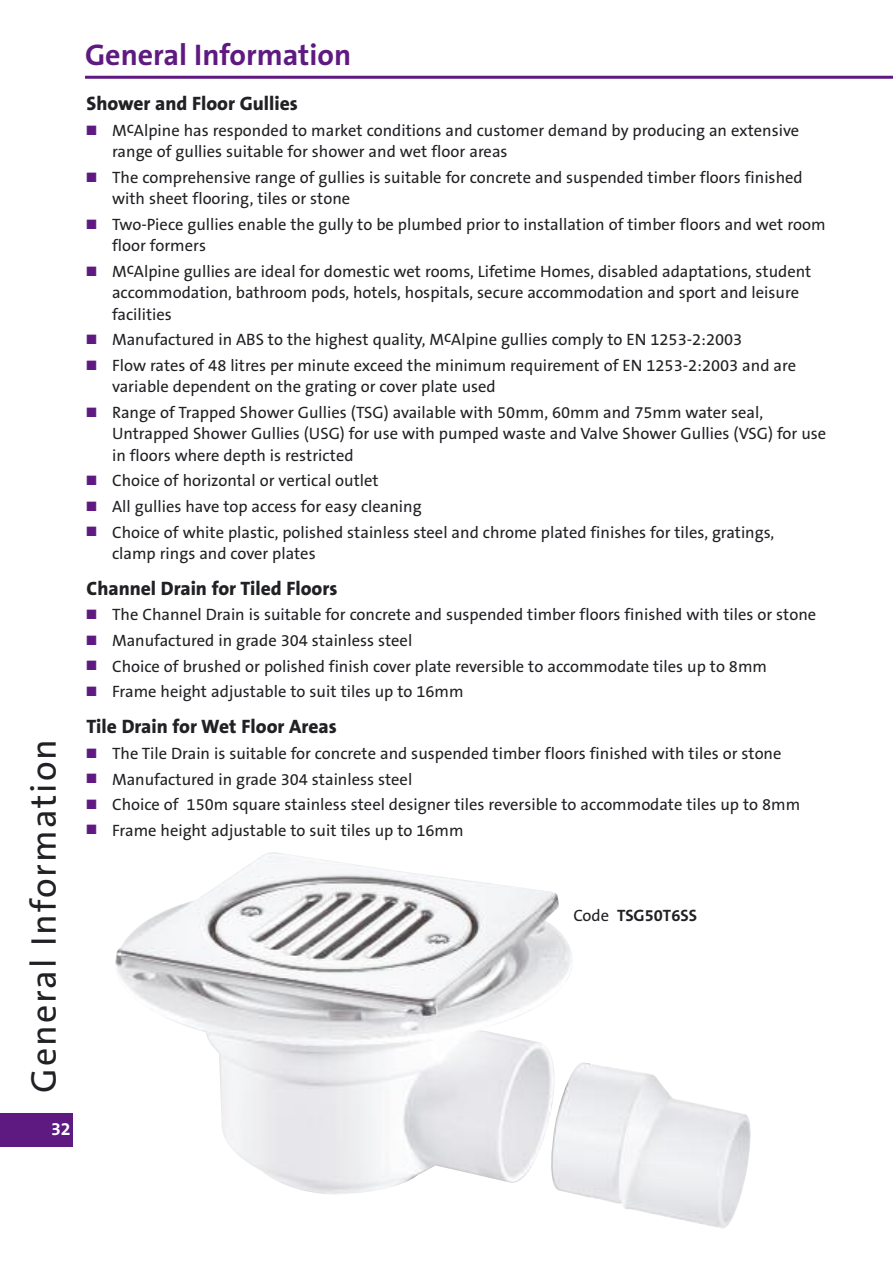
<style>
.page{position:relative;width:893px;height:1263px;background:#fff}
.page>*{position:absolute;margin:0;border:0;box-sizing:border-box;transform-origin:0 0}
.t1{font:36px "The Sans B5 Plain";letter-spacing:.055em;color:#212125}
.t2{font:700 30px "The Sans B7";color:#5e1a81}
.t3{font:800 19.5px "The Sans B8";color:#212125}
.t4{font:700 18px "The Sans B7";color:#fff}
.t5{font:16.5px/21.3px "The Sans B5 Plain";color:#212125}
.t6{font:700 16.5px "The Sans B7";color:#212125}
.s1{color:#5e1a81}
.s2{font-family:"The Sans B5 Plain";font-weight:400}
</style>
<div class="page">
<img style="left:115px;top:852px;width:636px;height:377px">
<div style="left:0;top:1113px;width:72px;height:34px;background:#5e1a81"></div>
<hr style="left:85px;top:76px;width:808px;height:3px;background:#5e1a81">
<h1 class="t1" style="left:25px;top:1093px;width:355px;rotate:-90deg">General Information</h1>
<p class="t4" style="left:51px;top:1119px;width:21px">32</p>
<h2 class="t2" style="left:85px;top:39px;width:268px">General Information</h2>
<p class="t3" style="left:87px;top:93px;width:213px">Shower and Floor Gullies</p>
<p class="t5" style="left:112px;top:120px;width:689px;text-indent:-26px"><span class="s1">■</span> McAlpine has responded to market conditions and customer demand by producing an extensive range of gullies suitable for shower and wet floor areas</p>
<p class="t5" style="left:112px;top:167px;width:692px;text-indent:-26px"><span class="s1">■</span> The comprehensive range of gullies is suitable for concrete and suspended timber floors finished with sheet flooring, tiles or stone</p>
<p class="t5" style="left:112px;top:214px;width:715px;text-indent:-26px"><span class="s1">■</span> Two-Piece gullies enable the gully to be plumbed prior to installation of timber floors and wet room floor formers</p>
<p class="t5" style="left:112px;top:261px;width:701px;text-indent:-26px"><span class="s1">■</span> McAlpine gullies are ideal for domestic wet rooms, Lifetime Homes, disabled adaptations, student accommodation, bathroom pods, hotels, hospitals, secure accommodation and sport and leisure facilities</p>
<p class="t5" style="left:87px;top:330px;width:657px"><span class="s1">■</span> Manufactured in ABS to the highest quality, McAlpine gullies comply to EN 1253-2:2003</p>
<p class="t5" style="left:112px;top:355px;width:685px;text-indent:-26px"><span class="s1">■</span> Flow rates of 48 litres per minute exceed the minimum requirement of EN 1253-2:2003 and are variable dependent on the grating or cover plate used</p>
<p class="t5" style="left:112px;top:402px;width:716px;text-indent:-26px"><span class="s1">■</span> Range of Trapped Shower Gullies (TSG) available with 50mm, 60mm and 75mm water seal,<br>Untrapped Shower Gullies (USG) for use with pumped waste and Valve Shower Gullies (VSG) for use in floors where depth is restricted</p>
<p class="t5" style="left:87px;top:471px;width:294px"><span class="s1">■</span> Choice of horizontal or vertical outlet</p>
<p class="t5" style="left:87px;top:496px;width:337px"><span class="s1">■</span> All gullies have top access for easy cleaning</p>
<p class="t5" style="left:112px;top:522px;width:664px;text-indent:-26px"><span class="s1">■</span> Choice of white plastic, polished stainless steel and chrome plated finishes for tiles, gratings, clamp rings and cover plates</p>
<p class="t3" style="left:87px;top:578px;width:252px">Channel Drain for Tiled Floors</p>
<p class="t5" style="left:87px;top:605px;width:731px"><span class="s1">■</span> The Channel Drain is suitable for concrete and suspended timber floors finished with tiles or stone</p>
<p class="t5" style="left:87px;top:630px;width:327px"><span class="s1">■</span> Manufactured in grade 304 stainless steel</p>
<p class="t5" style="left:87px;top:656px;width:682px"><span class="s1">■</span> Choice of brushed or polished finish cover plate reversible to accommodate tiles up to 8mm</p>
<p class="t5" style="left:87px;top:682px;width:379px"><span class="s1">■</span> Frame height adjustable to suit tiles up to 16mm</p>
<p class="t3" style="left:87px;top:716px;width:252px">Tile Drain for Wet Floor Areas</p>
<p class="t5" style="left:87px;top:743px;width:696px"><span class="s1">■</span> The Tile Drain is suitable for concrete and suspended timber floors finished with tiles or stone</p>
<p class="t5" style="left:87px;top:769px;width:327px"><span class="s1">■</span> Manufactured in grade 304 stainless steel</p>
<p class="t5" style="left:87px;top:794px;width:715px"><span class="s1">■</span> Choice of 150m square stainless steel designer tiles reversible to accommodate tiles up to 8mm</p>
<p class="t5" style="left:87px;top:820px;width:379px"><span class="s1">■</span> Frame height adjustable to suit tiles up to 16mm</p>
<p class="t6" style="left:573px;top:907px;width:125px"><span class="s2">Code</span> TSG50T6SS</p>
</div>
